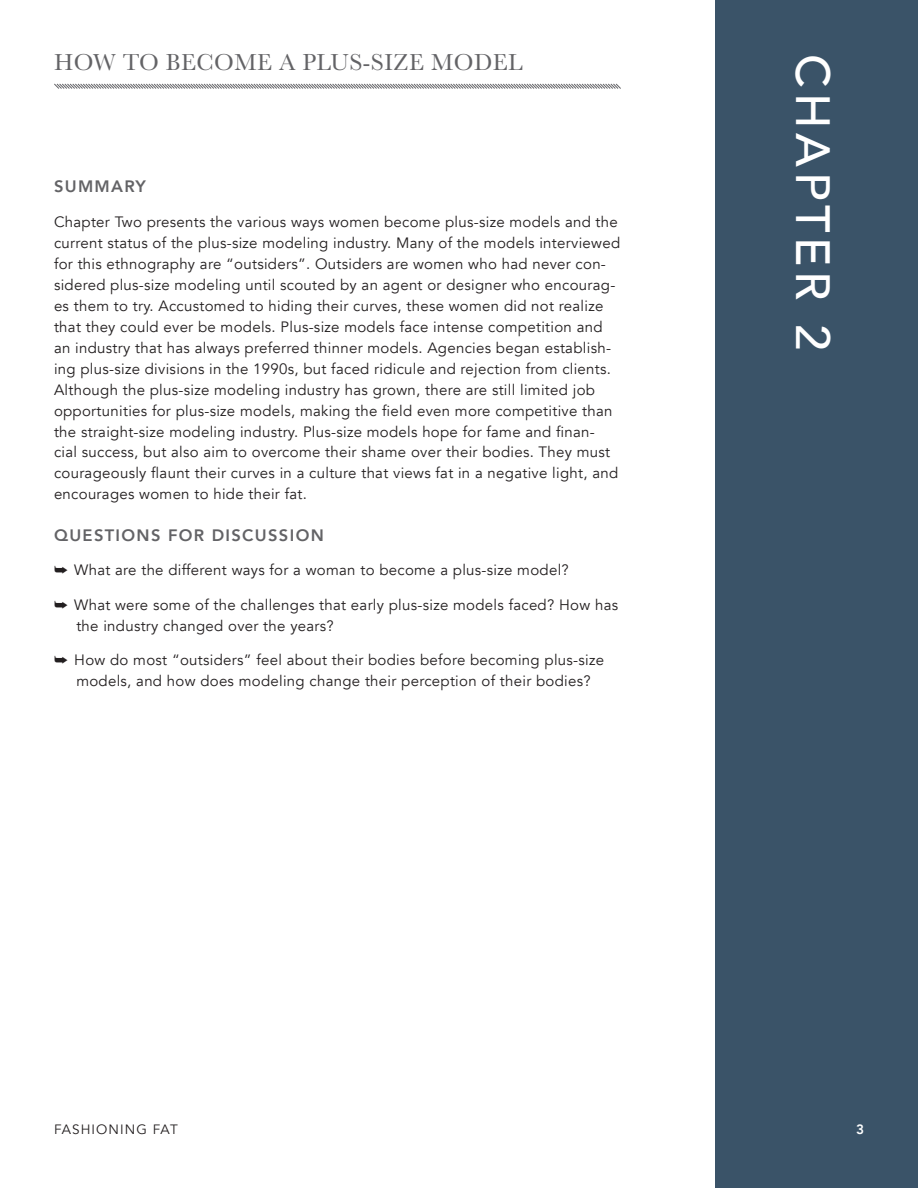
<style>
.page{position:relative;width:918px;height:1188px;background:#fff}
.page>*{position:absolute;margin:0;border:0;box-sizing:border-box;transform-origin:0 0}
.t1{font:500 48px "Avenir";letter-spacing:.1em;color:#fff}
.t2{font:24px "Baskerville";letter-spacing:.02em;color:#636366}
.t3{font:800 16.5px "Avenir";letter-spacing:.08em;color:#636366}
.t4{font:15px/21px "Avenir";letter-spacing:.02em;color:#231f20}
.t5{font:13.5px "Avenir";letter-spacing:.08em;color:#231f20}
.t6{font:800 13.5px "Avenir";color:#fff}
</style>
<div class="page">
<div style="left:716px;top:0;width:202px;height:1188px;background:#3a5368"></div>
<svg style="left:54px;top:83px;width:567px;height:6px"></svg>
<h2 class="t2" style="left:54px;top:47px;width:470px">HOW TO BECOME A PLUS-SIZE MODEL</h2>
<p class="t3" style="left:54px;top:173px;width:93px">SUMMARY</p>
<p class="t4" style="left:54px;top:211px;width:568px">Chapter Two presents the various ways women become plus-size models and the current status of the plus-size modeling industry. Many of the models interviewed for this ethnography are “outsiders”. Outsiders are women who had never con&shy;sidered plus-size modeling until scouted by an agent or designer who encourag&shy;es them to try. Accustomed to hiding their curves, these women did not realize that they could ever be models. Plus-size models face intense competition and an industry that has always preferred thinner models. Agencies began establish&shy;ing plus-size divisions in the 1990s, but faced ridicule and rejection from clients.<br>Although the plus-size modeling industry has grown, there are still limited job opportunities for plus-size models, making the field even more competitive than the straight-size modeling industry. Plus-size models hope for fame and finan&shy;cial success, but also aim to overcome their shame over their bodies. They must courageously flaunt their curves in a culture that views fat in a negative light, and encourages women to hide their fat.</p>
<p class="t3" style="left:54px;top:522px;width:271px">QUESTIONS FOR DISCUSSION</p>
<p class="t4" style="left:54px;top:560px;width:516px">➥ What are the different ways for a woman to become a plus-size model?</p>
<p class="t4" style="left:76px;top:594px;width:543px;text-indent:-22px">➥ What were some of the challenges that early plus-size models faced? How has the industry changed over the years?</p>
<p class="t4" style="left:54px;top:650px;width:552px;text-align:center">➥ How do most “outsiders” feel about their bodies before becoming plus-size models, and how does modeling change their perception of their bodies?</p>
<h1 class="t1" style="left:854px;top:54px;width:298px;rotate:90deg">CHAPTER 2</h1>
<p class="t5" style="left:54px;top:1121px;width:125px">FASHIONING FAT</p>
<p class="t6" style="left:856px;top:1119px;width:9px">3</p>
</div>
